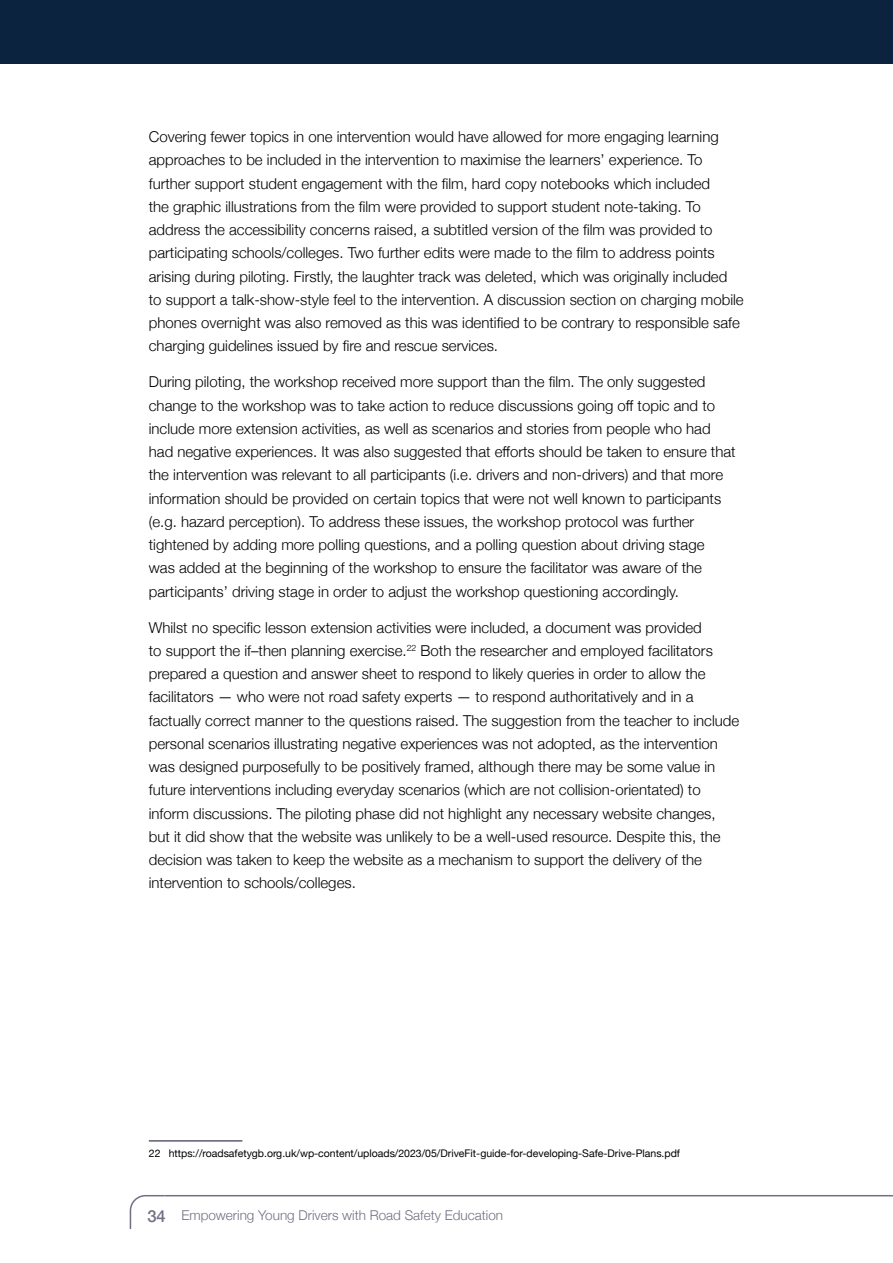
<style>
.page{position:relative;width:893px;height:1263px;background:#0c233f}
.page>*{position:absolute;margin:0;border:0;box-sizing:border-box;transform-origin:0 0}
.t1{font:300 15px/23.2px "Helvetica Neue";color:#000}
.t2{font:300 13.5px "Helvetica Neue";color:#6f7084}
.t3{font:10.5px "Helvetica Neue";color:#000}
.s1{font-weight:500;font-size:16.5px}
</style>
<div class="page">
<div style="left:0;top:65px;width:893px;height:1198px;background:#fff"></div>
<hr style="left:164px;top:1195px;width:729px;height:1px;background:#6f7084">
<svg style="left:129px;top:1195px;width:37px;height:34px"></svg>
<hr style="left:149px;top:1140px;width:93px;height:1px;background:#5b5e73">
<p class="t1" style="left:149px;top:124px;width:596px">Covering fewer topics in one intervention would have allowed for more engaging learning approaches to be included in the intervention to maximise the learners’ experience. To further support student engagement with the film, hard copy notebooks which included<br>the graphic illustrations from the film were provided to support student note-taking. To address the accessibility concerns raised, a subtitled version of the film was provided to participating schools/colleges. Two further edits were made to the film to address points arising during piloting. Firstly, the laughter track was deleted, which was originally included to support a talk-show-style feel to the intervention. A discussion section on charging mobile phones overnight was also removed as this was identified to be contrary to responsible safe charging guidelines issued by fire and rescue services.</p>
<p class="t1" style="left:149px;top:369px;width:588px">During piloting, the workshop received more support than the film. The only suggested change to the workshop was to take action to reduce discussions going off topic and to include more extension activities, as well as scenarios and stories from people who had had negative experiences. It was also suggested that efforts should be taken to ensure that the intervention was relevant to all participants (i.e. drivers and non-drivers) and that more information should be provided on certain topics that were not well known to participants (e.g. hazard perception). To address these issues, the workshop protocol was further tightened by adding more polling questions, and a polling question about driving stage<br>was added at the beginning of the workshop to ensure the facilitator was aware of the participants’ driving stage in order to adjust the workshop questioning accordingly.</p>
<p class="t1" style="left:149px;top:615px;width:592px">Whilst no specific lesson extension activities were included, a document was provided<br>to support the if–then planning exercise.<sup>22</sup> Both the researcher and employed facilitators prepared a question and answer sheet to respond to likely queries in order to allow the facilitators — who were not road safety experts — to respond authoritatively and in a factually correct manner to the questions raised. The suggestion from the teacher to include personal scenarios illustrating negative experiences was not adopted, as the intervention was designed purposefully to be positively framed, although there may be some value in future interventions including everyday scenarios (which are not collision-orientated) to inform discussions. The piloting phase did not highlight any necessary website changes, but it did show that the website was unlikely to be a well-used resource. Despite this, the decision was taken to keep the website as a mechanism to support the delivery of the intervention to schools/colleges.</p>
<p class="t3" style="left:149px;top:1145px;width:533px">22 https://roadsafetygb.org.uk/wp-content/uploads/2023/05/DriveFit-guide-for-developing-Safe-Drive-Plans.pdf</p>
<p class="t2" style="left:147px;top:1204px;width:357px"><span class="s1">34</span> Empowering Young Drivers with Road Safety Education</p>
</div>
